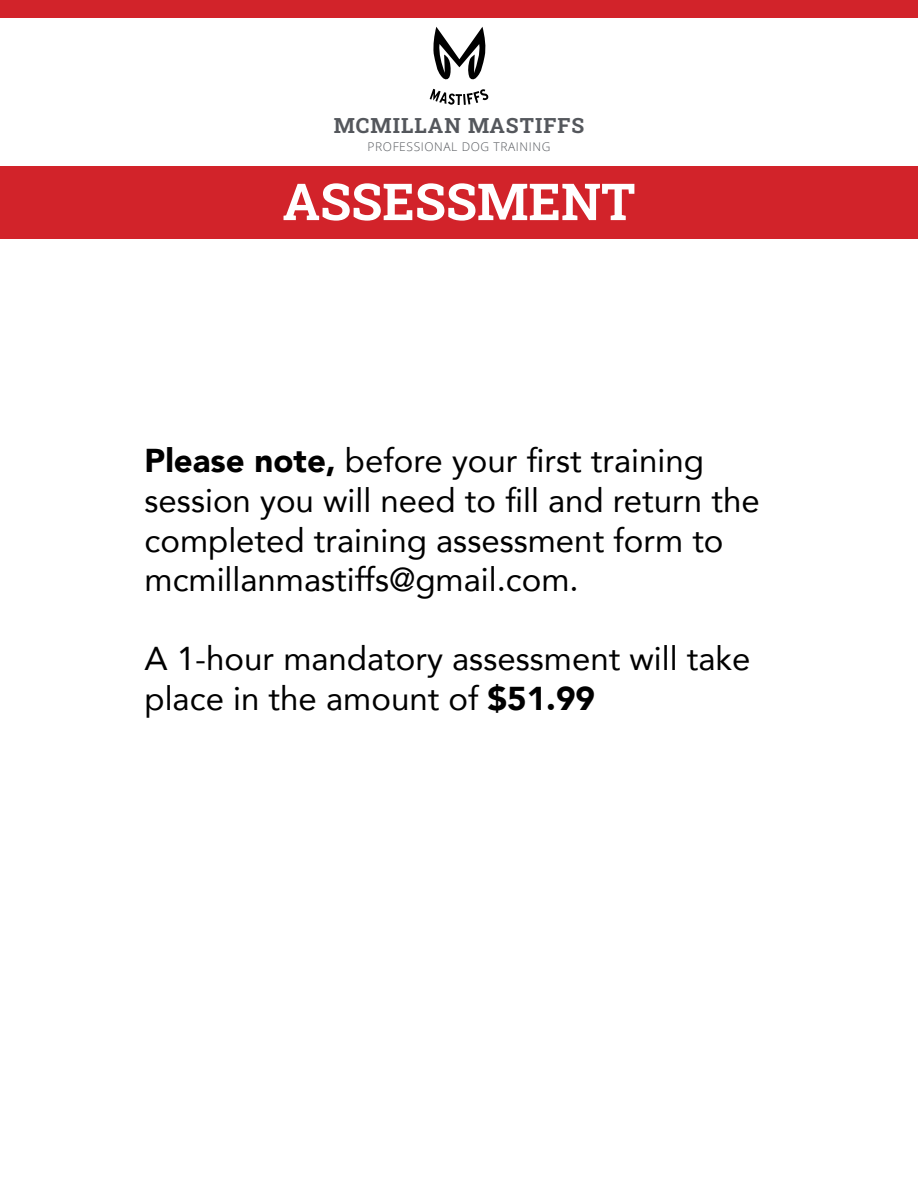
<style>
.page{position:relative;width:918px;height:1188px;background:#fff}
.page>*{position:absolute;margin:0;border:0;box-sizing:border-box;transform-origin:0 0}
.t1{font:51px "Roboto Slab";color:#fff}
.t2{font:33px/39.6px "Avenir";color:#000}
.t3{font:21px "Roboto Slab";letter-spacing:.05em;color:#54575c}
.t4{font:300 12px "Open Sans";letter-spacing:.05em;color:#54575c}
.s1{font-weight:900}
</style>
<div class="page">
<div style="left:0;top:167px;width:918px;height:72px;background:#d2232a"></div>
<div style="left:0;top:0;width:918px;height:17px;background:#d2232a"></div>
<svg style="left:433px;top:27px;width:53px;height:53px"></svg>
<svg style="left:430px;top:89px;width:58px;height:16px"></svg>
<p class="t3" style="left:334px;top:111px;width:252px">MCMILLAN MASTIFFS</p>
<p class="t4" style="left:368px;top:138px;width:184px">PROFESSIONAL DOG TRAINING</p>
<h1 class="t1" style="left:283px;top:167px;width:355px">ASSESSMENT</h1>
<p class="t2" style="left:145px;top:440px;width:617px"><span class="s1">Please note,</span> before your first training session you will need to fill and return the completed training assessment form to mcmillanmastiffs@gmail.com.</p>
<p class="t2" style="left:145px;top:638px;width:607px">A 1-hour mandatory assessment will take place in the amount of <span class="s1">$51.99</span></p>
</div>
